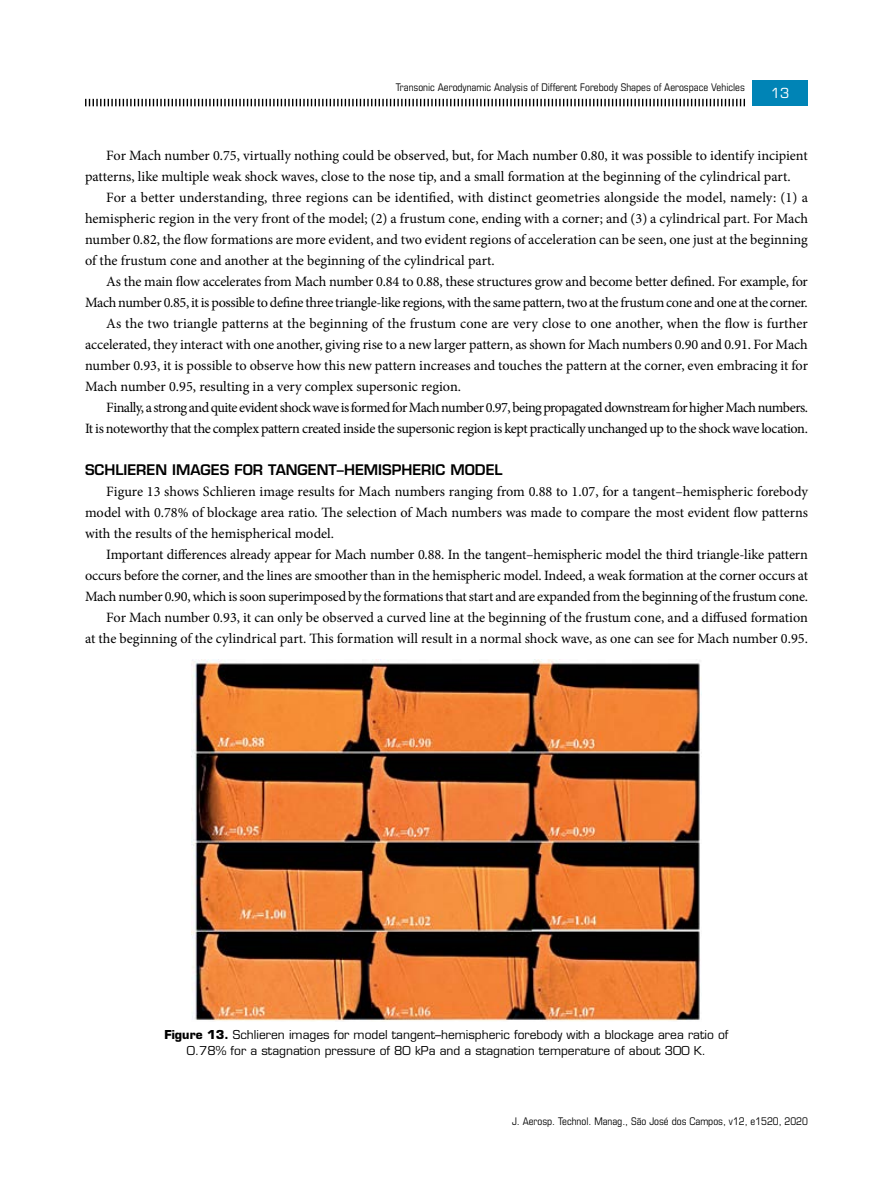
<style>
.page{position:relative;width:893px;height:1191px;background:#fff}
.page>*{position:absolute;margin:0;border:0;box-sizing:border-box;transform-origin:0 0}
.t1{font:14.25px/21px "Minion Pro";letter-spacing:-.01em;color:#000;text-align:justify}
.t2{font:14.25px "Minion Pro";letter-spacing:-.03em;color:#000}
.t3{font:14.25px "Minion Pro";letter-spacing:-.04em;color:#000}
.t4{font:600 14.25px "Eurostile LT Std";color:#000}
.t5{font:13.5px "Eurostile LT Std";color:#fff}
.t6{font:12px/16.5px "Eurostile LT Std";color:#000;text-align:center}
.t7{font:condensed 10.5px "Eurostile LT Std";color:#000}
.s1{font-weight:700}
</style>
<div class="page">
<svg style="left:85px;top:99px;width:660px;height:7px"></svg>
<div style="left:753px;top:81px;width:55px;height:25px;background:#0084b6"></div>
<img style="left:191px;top:659px;width:511px;height:362px">
<p class="t7" style="left:396px;top:81px;width:351px">Transonic Aerodynamic Analysis of Different Forebody Shapes of Aerospace Vehicles</p>
<p class="t5" style="left:771px;top:85px;width:20px">13</p>
<p class="t1" style="left:85px;top:144px;width:724px;text-indent:21px">For Mach number 0.75, virtually nothing could be observed, but, for Mach number 0.80, it was possible to identify incipient patterns, like multiple weak shock waves, close to the nose tip, and a small formation at the beginning of the cylindrical part.</p>
<p class="t1" style="left:85px;top:186px;width:724px;text-indent:21px">For a better understanding, three regions can be identified, with distinct geometries alongside the model, namely: (1) a hemispheric region in the very front of the model; (2) a frustum cone, ending with a corner; and (3) a cylindrical part. For Mach number 0.82, the flow formations are more evident, and two evident regions of acceleration can be seen, one just at the beginning of the frustum cone and another at the beginning of the cylindrical part.</p>
<p class="t1" style="left:106px;top:270px;width:703px">As the main flow accelerates from Mach number 0.84 to 0.88, these structures grow and become better defined. For example, for</p>
<p class="t1" style="left:85px;top:291px;width:724px">Mach number 0.85, it is possible to define three triangle-like regions, with the same pattern, two at the frustum cone and one at the corner.</p>
<p class="t1" style="left:106px;top:313px;width:703px">As the two triangle patterns at the beginning of the frustum cone are very close to one another, when the flow is further</p>
<p class="t1" style="left:85px;top:334px;width:724px">accelerated, they interact with one another, giving rise to a new larger pattern, as shown for Mach numbers 0.90 and 0.91. For Mach</p>
<p class="t1" style="left:85px;top:355px;width:724px">number 0.93, it is possible to observe how this new pattern increases and touches the pattern at the corner, even embracing it for</p>
<p class="t1" style="left:85px;top:376px;width:377px">Mach number 0.95, resulting in a very complex supersonic region.</p>
<p class="t3" style="left:106px;top:397px;width:703px">Finally, a strong and quite evident shock wave is formed for Mach number 0.97, being propagated downstream for higher Mach numbers.</p>
<p class="t2" style="left:85px;top:418px;width:724px">It is noteworthy that the complex pattern created inside the supersonic region is kept practically unchanged up to the shock wave location.</p>
<p class="t4" style="left:85px;top:460px;width:419px">SCHLIEREN IMAGES FOR TANGENT–HEMISPHERIC MODEL</p>
<p class="t1" style="left:85px;top:481px;width:724px;text-indent:21px">Figure 13 shows Schlieren image results for Mach numbers ranging from 0.88 to 1.07, for a tangent–hemispheric forebody model with 0.78% of blockage area ratio. The selection of Mach numbers was made to compare the most evident flow patterns with the results of the hemispherical model.</p>
<p class="t1" style="left:85px;top:544px;width:724px;text-align:right">Important differences already appear for Mach number 0.88. In the tangent–hemispheric model the third triangle-like pattern occurs before the corner, and the lines are smoother than in the hemispheric model. Indeed, a weak formation at the corner occurs at Mach number 0.90, which is soon superimposed by the formations that start and are expanded from the beginning of the frustum cone.<br>For Mach number 0.93, it can only be observed a curved line at the beginning of the frustum cone, and a diffused formation<br>at the beginning of the cylindrical part. This formation will result in a normal shock wave, as one can see for Mach number 0.95.</p>
<p class="t6" style="left:164px;top:1026px;width:566px"><span class="s1">Figure 13.</span> Schlieren images for model tangent–hemispheric forebody with a blockage area ratio of<br>0.78% for a stagnation pressure of 80 kPa and a stagnation temperature of about 300 K.</p>
<p class="t7" style="left:512px;top:1114px;width:297px">J. Aerosp. Technol. Manag., São José dos Campos, v12, e1520, 2020</p>
</div>
